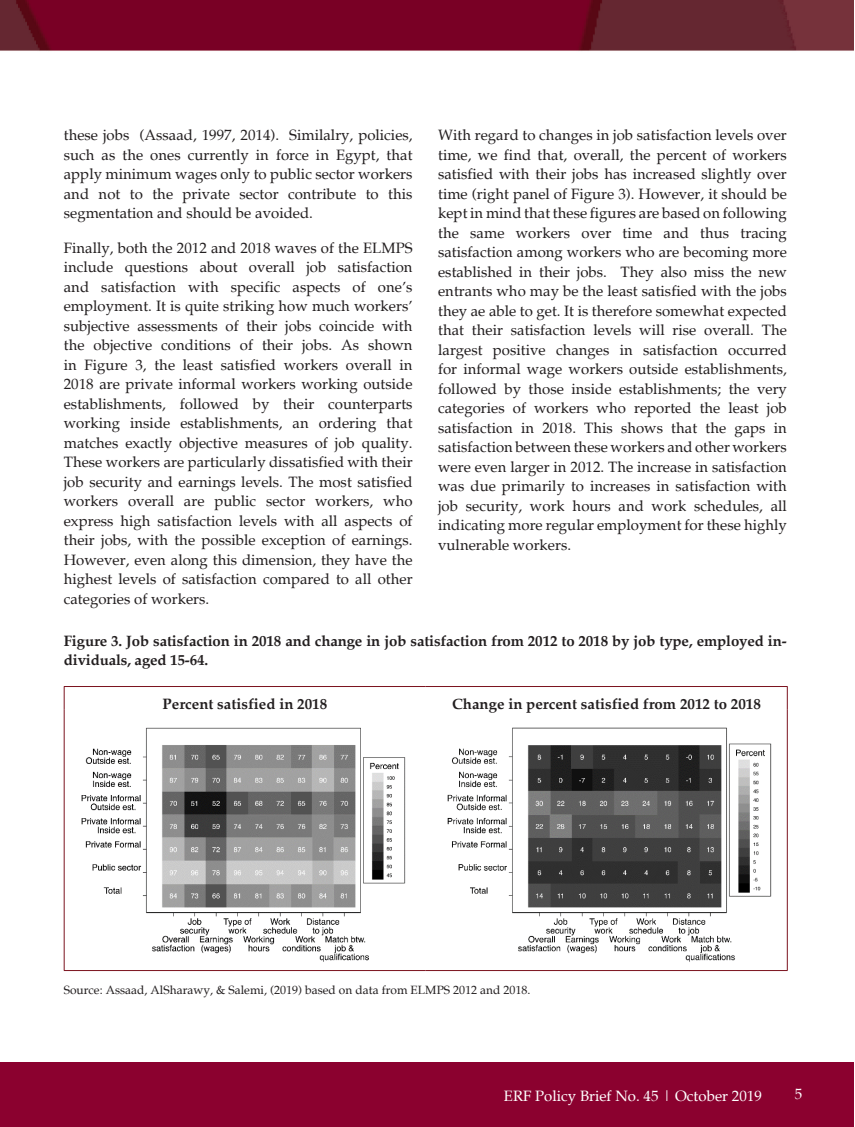
<style>
.page{position:relative;width:855px;height:1127px;background:#fff}
.page>*{position:absolute;margin:0;border:0;box-sizing:border-box;transform-origin:0 0}
.t1{font:15px/19.5px "Palatia";color:#231f20;text-align:justify}
.t2{font:700 15px/19.5px "Palatia";letter-spacing:-.01em;color:#231f20}
.t3{font:15px "Palatia";color:#fff}
.t4{font:12px "Palatia";color:#231f20}
</style>
<div class="page">
<div style="left:0;top:1062px;width:854px;height:65px;background:#8b012f"></div>
<img style="left:0;top:0;width:854px;height:51px">
<hr style="left:64px;top:686px;width:362px;height:1px;background:#7b121e">
<svg style="left:64px;top:687px;width:1px;height:22px"></svg>
<hr style="left:426px;top:686px;width:361px;height:1px;background:#7b121e">
<svg style="left:787px;top:687px;width:1px;height:22px"></svg>
<hr style="left:64px;top:709px;width:1px;height:261px;background:#7b121e">
<hr style="left:787px;top:709px;width:1px;height:261px;background:#7b121e">
<hr style="left:64px;top:970px;width:362px;height:1px;background:#7b121e">
<hr style="left:426px;top:970px;width:361px;height:1px;background:#7b121e">
<img style="left:81px;top:727px;width:325px;height:235px">
<img style="left:447px;top:727px;width:325px;height:235px">
<p class="t1" style="left:64px;top:126px;width:350px">these jobs (Assaad, 1997, 2014). Similalry, policies, such as the ones currently in force in Egypt, that apply minimum wages only to public sector workers and not to the private sector contribute to this segmentation and should be avoided.</p>
<p class="t1" style="left:64px;top:238px;width:350px">Finally, both the 2012 and 2018 waves of the ELMPS include questions about overall job satisfaction and satisfaction with specific aspects of one’s employment. It is quite striking how much workers’ subjective assessments of their jobs coincide with the objective conditions of their jobs. As shown in Figure 3, the least satisfied workers overall in 2018 are private informal workers working outside establishments, followed by their counterparts working inside establishments, an ordering that matches exactly objective measures of job quality.<br>These workers are particularly dissatisfied with their job security and earnings levels. The most satisfied workers overall are public sector workers, who express high satisfaction levels with all aspects of their jobs, with the possible exception of earnings.<br>However, even along this dimension, they have the highest levels of satisfaction compared to all other categories of workers.</p>
<p class="t1" style="left:438px;top:126px;width:350px">With regard to changes in job satisfaction levels over time, we find that, overall, the percent of workers satisfied with their jobs has increased slightly over time (right panel of Figure 3). However, it should be kept in mind that these figures are based on following the same workers over time and thus tracing satisfaction among workers who are becoming more established in their jobs. They also miss the new entrants who may be the least satisfied with the jobs they ae able to get. It is therefore somewhat expected that their satisfaction levels will rise overall. The largest positive changes in satisfaction occurred for informal wage workers outside establishments, followed by those inside establishments; the very categories of workers who reported the least job satisfaction in 2018. This shows that the gaps in satisfaction between these workers and other workers were even larger in 2012. The increase in satisfaction was due primarily to increases in satisfaction with job security, work hours and work schedules, all indicating more regular employment for these highly vulnerable workers.</p>
<p class="t2" style="left:64px;top:631px;width:724px">Figure 3. Job satisfaction in 2018 and change in job satisfaction from 2012 to 2018 by job type, employed in&shy;dividuals, aged 15-64.</p>
<p class="t2" style="left:163px;top:694px;width:166px">Percent satisfied in 2018</p>
<p class="t2" style="left:452px;top:694px;width:310px">Change in percent satisfied from 2012 to 2018</p>
<p class="t4" style="left:64px;top:983px;width:468px">Source: Assaad, AlSharawy, &amp; Salemi, (2019) based on data from ELMPS 2012 and 2018.</p>
<p class="t3" style="left:504px;top:1087px;width:259px">ERF Policy Brief No. 45 | October 2019</p>
<p class="t3" style="left:794px;top:1085px;width:9px">5</p>
</div>
